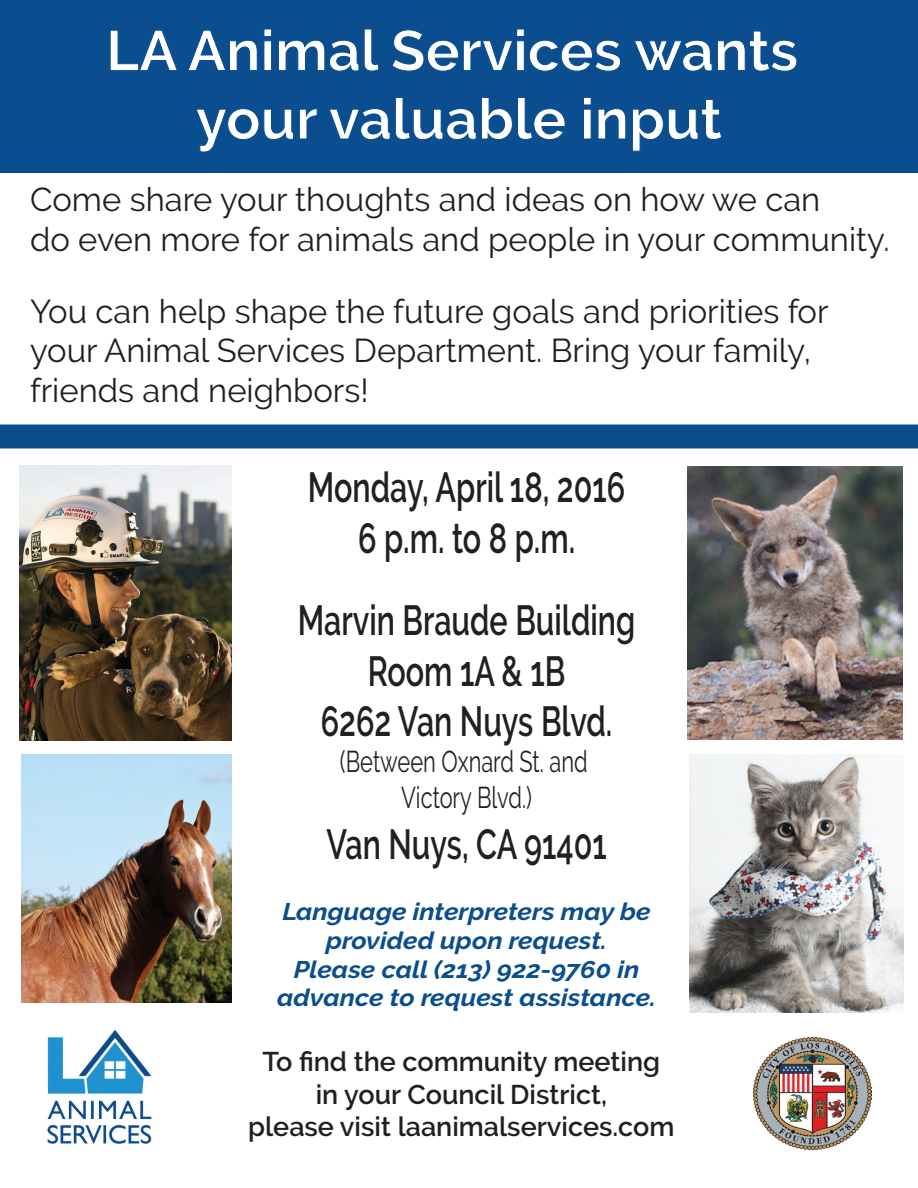
<style>
.page{position:relative;width:918px;height:1188px;background:#fff}
.page>*{position:absolute;margin:0;border:0;box-sizing:border-box;transform-origin:0 0}
.t1{font:700 57px/68.4px "Raleway";color:#fff;text-align:center}
.t2{font:600 42px/50.4px "Raleway";color:#231f20;text-align:center;scale:.73 1}
.t3{font:33px/39.6px "Raleway";color:#231f20}
.t4{font:30px/36px "Raleway";color:#231f20;text-align:center;scale:.73 1}
.t5{font:600 27px/32.4px "Raleway";color:#231f20;text-align:center}
.t6{font:italic 700 24px/28.8px "Raleway";color:#0a4e8d;text-align:center;scale:1.1 1}
</style>
<div class="page">
<svg style="left:0;top:172px;width:914px;height:1px"></svg>
<div style="left:0;top:424px;width:918px;height:24px;background:#0b4d8d"></div>
<div style="left:0;top:0;width:918px;height:172px;background:#0b4e90"></div>
<img style="left:753px;top:1038px;width:119px;height:112px">
<img style="left:47px;top:1030px;width:105px;height:114px">
<img style="left:688px;top:466px;width:214px;height:274px">
<img style="left:20px;top:465px;width:211px;height:276px">
<img style="left:21px;top:754px;width:210px;height:248px">
<img style="left:690px;top:754px;width:214px;height:259px">
<h1 class="t1" style="left:106px;top:17px;width:694px">LA Animal Services wants your valuable input</h1>
<p class="t3" style="left:30px;top:179px;width:861px">Come share your thoughts and ideas on how we can<br>do even more for animals and people in your community.</p>
<p class="t3" style="left:30px;top:291px;width:800px">You can help shape the future goals and priorities for your Animal Services Department. Bring your family, friends and neighbors!</p>
<p class="t2" style="left:308px;top:462px;width:436px">Monday, April 18, 2016<br>6 p.m. to 8 p.m.</p>
<p class="t2" style="left:298px;top:596px;width:464px">Marvin Braude Building<br>Room 1A &amp; 1B<br>6262 Van Nuys Blvd.</p>
<p class="t4" style="left:340px;top:744px;width:341px">(Between Oxnard St. and<br>Victory Blvd.)</p>
<p class="t2" style="left:326px;top:819px;width:386px">Van Nuys, CA 91401</p>
<p class="t6" style="left:277px;top:897px;width:346px">Language interpreters may be provided upon request.<br>Please call (213) 922-9760 in advance to request assistance.</p>
<p class="t5" style="left:248px;top:1045px;width:428px">To find the community meeting in your Council District,<br>please visit laanimalservices.com</p>
</div>
